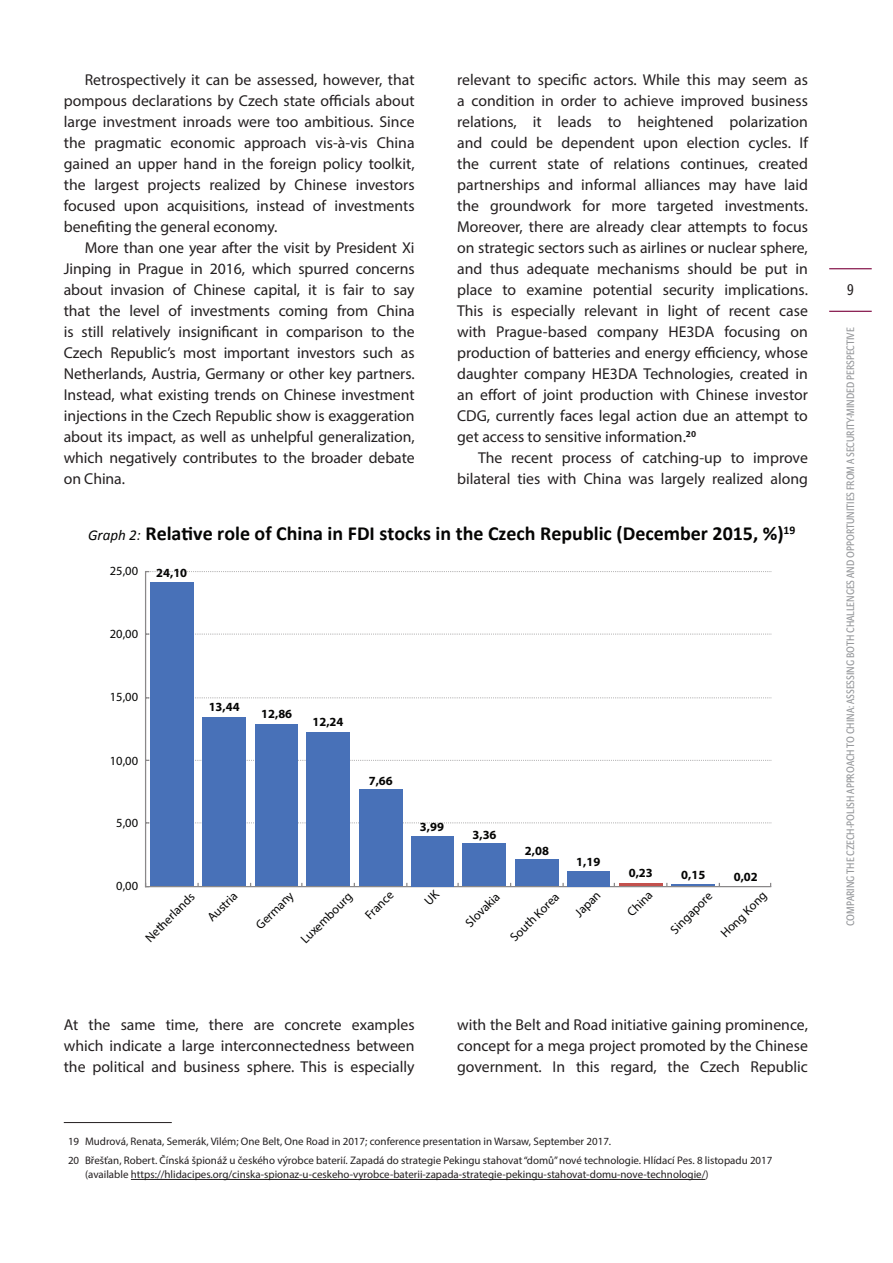
<style>
.page{position:relative;width:893px;height:1263px;background:#fff}
.page>*{position:absolute;margin:0;border:0;box-sizing:border-box;transform-origin:0 0}
.t1{font:700 19.95px "Calibri";color:#050504}
.t2{font:15.75px/21px "Myriad Pro";color:#231f20;text-align:justify}
.t3{font:15px "John Sans Cond Text Pro";color:#231f20}
.t4{font:12.45px "Myriad Pro";color:#050504}
.t5{font:700 12.45px "Myriad Pro";color:#050504}
.t6{font:10.95px/20px "Myriad Pro";color:#231f20}
.t7{font:10.5px "John Sans Cond Text Pro";color:#939598}
.s1{font-weight:400;font-style:italic;font-size:15px}
</style>
<div class="page">
<hr style="left:145px;top:572px;width:1px;height:315px;background:#8a8889">
<svg style="left:146px;top:822px;width:625px;height:1px"></svg>
<svg style="left:146px;top:760px;width:625px;height:1px"></svg>
<svg style="left:146px;top:697px;width:625px;height:1px"></svg>
<svg style="left:146px;top:633px;width:625px;height:2px"></svg>
<svg style="left:146px;top:571px;width:625px;height:1px"></svg>
<hr style="left:146px;top:886px;width:625px;height:1px;background:#8a8889">
<div style="left:150px;top:582px;width:44px;height:304px;background:#4871b8"></div>
<div style="left:202px;top:717px;width:44px;height:169px;background:#4871b8"></div>
<div style="left:255px;top:725px;width:42px;height:161px;background:#4871b8"></div>
<div style="left:306px;top:732px;width:44px;height:154px;background:#4871b8"></div>
<div style="left:359px;top:790px;width:43px;height:96px;background:#4871b8"></div>
<div style="left:411px;top:836px;width:43px;height:50px;background:#4871b8"></div>
<div style="left:462px;top:843px;width:44px;height:43px;background:#4871b8"></div>
<div style="left:515px;top:860px;width:44px;height:26px;background:#4871b8"></div>
<div style="left:567px;top:871px;width:43px;height:15px;background:#4871b8"></div>
<hr style="left:619px;top:883px;width:43px;height:3px;background:#c3514d">
<hr style="left:671px;top:885px;width:44px;height:1px;background:#4871b8">
<hr style="left:64px;top:1122px;width:108px;height:1px;background:#231f20">
<hr style="left:131px;top:1179px;width:574px;height:1px;background:#231f20">
<hr style="left:829px;top:311px;width:43px;height:1px;background:#7a003b">
<hr style="left:829px;top:268px;width:43px;height:1px;background:#7a003b">
<p class="t2" style="left:64px;top:69px;width:352px;text-indent:21px">Retrospectively it can be assessed, however, that pompous declarations by Czech state officials about large investment inroads were too ambitious. Since the pragmatic economic approach vis ‑à‑vis China gained an upper hand in the foreign policy toolkit, the largest projects realized by Chinese investors focused upon acquisitions, instead of investments benefiting the general economy.</p>
<p class="t2" style="left:64px;top:237px;width:352px;text-indent:21px">More than one year after the visit by President Xi Jinping in Prague in 2016, which spurred concerns about invasion of Chinese capital, it is fair to say that the level of investments coming from China is still relatively insignificant in comparison to the Czech Republic’s most important investors such as Netherlands, Austria, Germany or other key partners.<br>Instead, what existing trends on Chinese investment injections in the Czech Republic show is exaggeration about its impact, as well as unhelpful generalization, which negatively contributes to the broader debate on China.</p>
<p class="t2" style="left:457px;top:69px;width:352px">relevant to specific actors. While this may seem as a condition in order to achieve improved business relations, it leads to heightened polarization and could be dependent upon election cycles. If the current state of relations continues, created partnerships and informal alliances may have laid the groundwork for more targeted investments.<br>Moreover, there are already clear attempts to focus on strategic sectors such as airlines or nuclear sphere, and thus adequate mechanisms should be put in place to examine potential security implications.<br>This is especially relevant in light of recent case with Prague ‑based company HE3DA focusing on production of batteries and energy efficiency, whose daughter company HE3DA Technologies, created in an effort of joint production with Chinese investor CDG, currently faces legal action due an attempt to get access to sensitive information.<sup>20</sup></p>
<p class="t2" style="left:457px;top:447px;width:352px;text-align:right">The recent process of catching ‑up to improve bilateral ties with China was largely realized along</p>
<p class="t1" style="left:88px;top:521px;width:709px"><span class="s1">Graph 2:</span> Relative role of China in FDI stocks in the Czech Republic (December 2015, %)<sup>19</sup></p>
<p class="t4" style="left:110px;top:563px;width:30px">25,00</p>
<p class="t5" style="left:156px;top:565px;width:32px">24,10</p>
<p class="t4" style="left:110px;top:627px;width:30px">20,00</p>
<p class="t4" style="left:110px;top:689px;width:30px">15,00</p>
<p class="t4" style="left:110px;top:753px;width:30px">10,00</p>
<p class="t4" style="left:116px;top:815px;width:23px">5,00</p>
<p class="t5" style="left:209px;top:699px;width:32px">13,44</p>
<p class="t5" style="left:261px;top:706px;width:32px">12,86</p>
<p class="t5" style="left:312px;top:714px;width:32px">12,24</p>
<p class="t5" style="left:369px;top:772px;width:26px">7,66</p>
<p class="t5" style="left:420px;top:819px;width:26px">3,99</p>
<p class="t5" style="left:472px;top:826px;width:26px">3,36</p>
<p class="t5" style="left:525px;top:842px;width:26px">2,08</p>
<p class="t5" style="left:576px;top:854px;width:26px">1,19</p>
<p class="t5" style="left:629px;top:865px;width:26px">0,23</p>
<p class="t5" style="left:681px;top:866px;width:26px">0,15</p>
<p class="t5" style="left:734px;top:869px;width:26px">0,02</p>
<p class="t4" style="left:116px;top:878px;width:23px">0,00</p>
<p class="t4" style="left:142px;top:934px;width:65px;rotate:-45deg">Netherlands</p>
<p class="t4" style="left:204px;top:914px;width:38px;rotate:-45deg">Austria</p>
<p class="t4" style="left:253px;top:922px;width:49px;rotate:-45deg">Germany</p>
<p class="t4" style="left:298px;top:936px;width:68px;rotate:-45deg">Luxembourg</p>
<p class="t4" style="left:362px;top:912px;width:36px;rotate:-45deg">France</p>
<p class="t4" style="left:462px;top:919px;width:44px;rotate:-45deg">Slovakia</p>
<p class="t4" style="left:507px;top:934px;width:65px;rotate:-45deg">South Korea</p>
<p class="t4" style="left:571px;top:909px;width:32px;rotate:-45deg">Japan</p>
<p class="t4" style="left:624px;top:908px;width:32px;rotate:-45deg">China</p>
<p class="t4" style="left:667px;top:926px;width:55px;rotate:-45deg">Singapore</p>
<p class="t4" style="left:717px;top:930px;width:60px;rotate:-45deg">Hong Kong</p>
<p class="t2" style="left:64px;top:1014px;width:352px">At the same time, there are concrete examples which indicate a large interconnectedness between the political and business sphere. This is especially</p>
<p class="t2" style="left:457px;top:1014px;width:352px">with the Belt and Road initiative gaining prominence, concept for a mega project promoted by the Chinese government. In this regard, the Czech Republic</p>
<p class="t6" style="left:68px;top:1131px;width:706px">19 Mudrová, Renata, Semerák, Vilém; One Belt, One Road in 2017; conference presentation in Warsaw, September 2017.<br>20 Břešťan, Robert. Čínská špionáž u českého výrobce baterií. Zapadá do strategie Pekingu stahovat “domů” nové technologie. Hlídací Pes. 8 listopadu 2017</p>
<p class="t6" style="left:85px;top:1164px;width:625px">(available https://hlidacipes.org/cinska ‑spionaz ‑u‑ceskeho ‑vyrobce ‑baterii ‑zapada ‑strategie ‑pekingu ‑stahovat ‑domu ‑nove ‑technologie/)</p>
<p class="t3" style="left:847px;top:281px;width:8px">9</p>
<p class="t7" style="left:844px;top:926px;width:600px;rotate:-90deg">COMPARING THE CZECH -POLISH APPROACH TO CHINA: ASSESSING BOTH CHALLENGES AND OPPORTUNITIES FROM A SECURITY-MINDED PERSPECTIVE</p>
</div>
